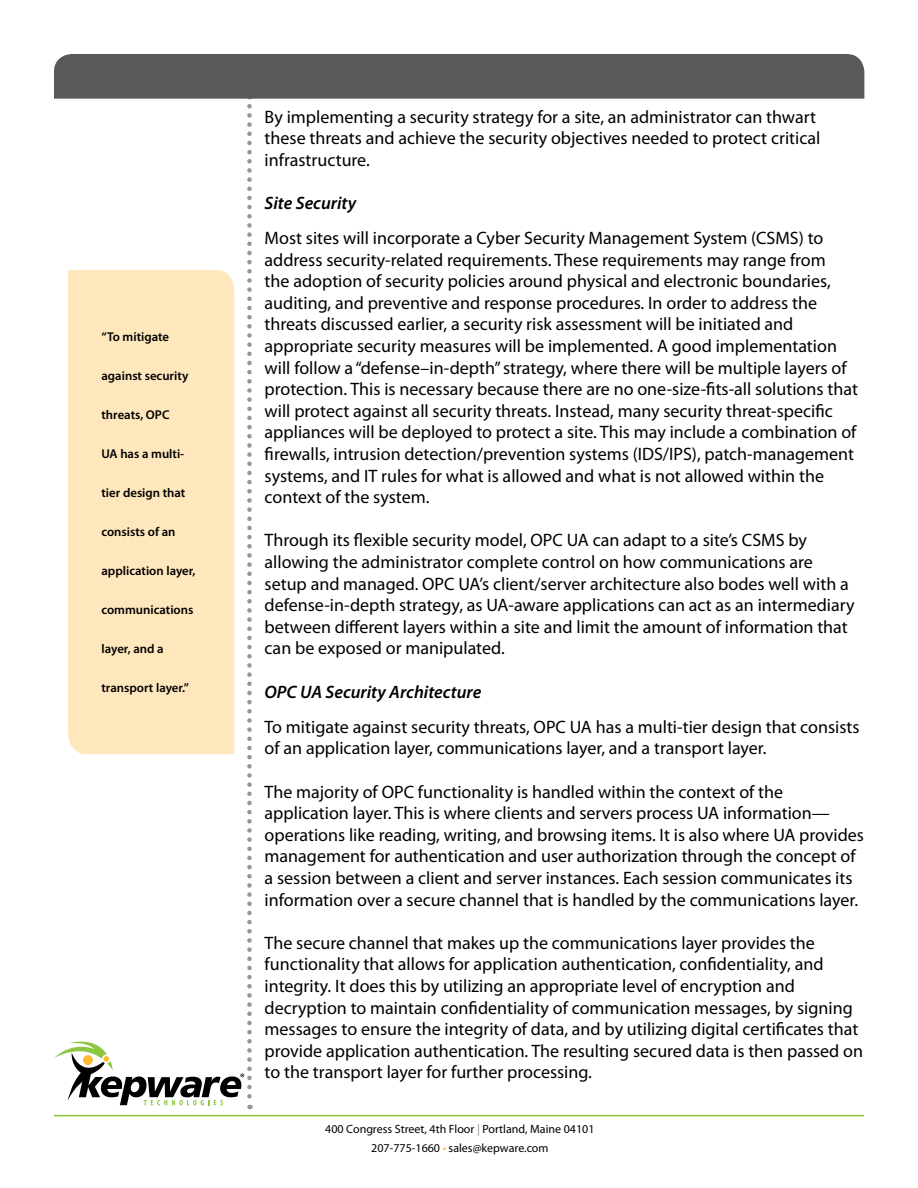
<style>
.page{position:relative;width:918px;height:1188px;background:#fff}
.page>*{position:absolute;margin:0;border:0;box-sizing:border-box;transform-origin:0 0}
.t1{font:18px/21.6px "Myriad Pro";color:#000}
.t2{font:italic 600 18px "Myriad Pro";color:#000}
.t3{font:600 12.75px "Myriad Pro";color:#000}
.t4{font:12px/19.5px "Myriad Pro";color:#000;text-align:center}
.s1{color:#959696}
.s2{color:#fdbb30}
</style>
<div class="page">
<svg style="left:54px;top:106px;width:198px;height:1003px"></svg>
<hr style="left:54px;top:1115px;width:810px;height:1px;background:#8dc63f">
<div style="left:54px;top:54px;width:810px;height:45px;background:#58595b"></div>
<div style="left:68px;top:270px;width:166px;height:484px;background:#ffe7bd"></div>
<p class="t3" style="left:102px;top:330px;width:69px">“To mitigate</p>
<p class="t3" style="left:102px;top:369px;width:88px">against security</p>
<p class="t3" style="left:102px;top:408px;width:70px">threats, OPC</p>
<p class="t3" style="left:102px;top:447px;width:84px">UA has a multi-</p>
<p class="t3" style="left:102px;top:486px;width:85px">tier design that</p>
<p class="t3" style="left:102px;top:525px;width:76px">consists of an</p>
<p class="t3" style="left:102px;top:564px;width:96px">application layer,</p>
<p class="t3" style="left:102px;top:603px;width:93px">communications</p>
<p class="t3" style="left:102px;top:642px;width:64px">layer, and a</p>
<p class="t3" style="left:102px;top:681px;width:89px">transport layer.”</p>
<p class="t1" style="left:265px;top:106px;width:557px">By implementing a security strategy for a site, an administrator can thwart these threats and achieve the security objectives needed to protect critical infrastructure.</p>
<p class="t2" style="left:265px;top:193px;width:93px">Site Security</p>
<p class="t1" style="left:265px;top:228px;width:595px">Most sites will incorporate a Cyber Security Management System (CSMS) to address security-related requirements. These requirements may range from<br>the adoption of security policies around physical and electronic boundaries, auditing, and preventive and response procedures. In order to address the threats discussed earlier, a security risk assessment will be initiated and appropriate security measures will be implemented. A good implementation will follow a “defense–in-depth” strategy, where there will be multiple layers of protection. This is necessary because there are no one-size-fits-all solutions that will protect against all security threats. Instead, many security threat-specific appliances will be deployed to protect a site. This may include a combination of firewalls, intrusion detection/prevention systems (IDS/IPS), patch-management systems, and IT rules for what is allowed and what is not allowed within the context of the system.</p>
<p class="t1" style="left:265px;top:530px;width:591px">Through its flexible security model, OPC UA can adapt to a site’s CSMS by allowing the administrator complete control on how communications are setup and managed. OPC UA’s client/server architecture also bodes well with a defense-in-depth strategy, as UA-aware applications can act as an intermediary between different layers within a site and limit the amount of information that can be exposed or manipulated.</p>
<p class="t2" style="left:265px;top:682px;width:218px">OPC UA Security Architecture</p>
<p class="t1" style="left:265px;top:716px;width:596px">To mitigate against security threats, OPC UA has a multi-tier design that consists of an application layer, communications layer, and a transport layer.</p>
<p class="t1" style="left:265px;top:781px;width:601px">The majority of OPC functionality is handled within the context of the application layer. This is where clients and servers process UA information— operations like reading, writing, and browsing items. It is also where UA provides management for authentication and user authorization through the concept of a session between a client and server instances. Each session communicates its information over a secure channel that is handled by the communications layer.</p>
<p class="t1" style="left:265px;top:932px;width:600px">The secure channel that makes up the communications layer provides the functionality that allows for application authentication, confidentiality, and integrity. It does this by utilizing an appropriate level of encryption and decryption to maintain confidentiality of communication messages, by signing messages to ensure the integrity of data, and by utilizing digital certificates that provide application authentication. The resulting secured data is then passed on to the transport layer for further processing.</p>
<p class="t4" style="left:325px;top:1119px;width:271px">400 Congress Street, 4th Floor <span class="s1">|</span> Portland, Maine 04101<br>207-775-1660 <span class="s2">•</span> sales@kepware.com</p>
</div>
